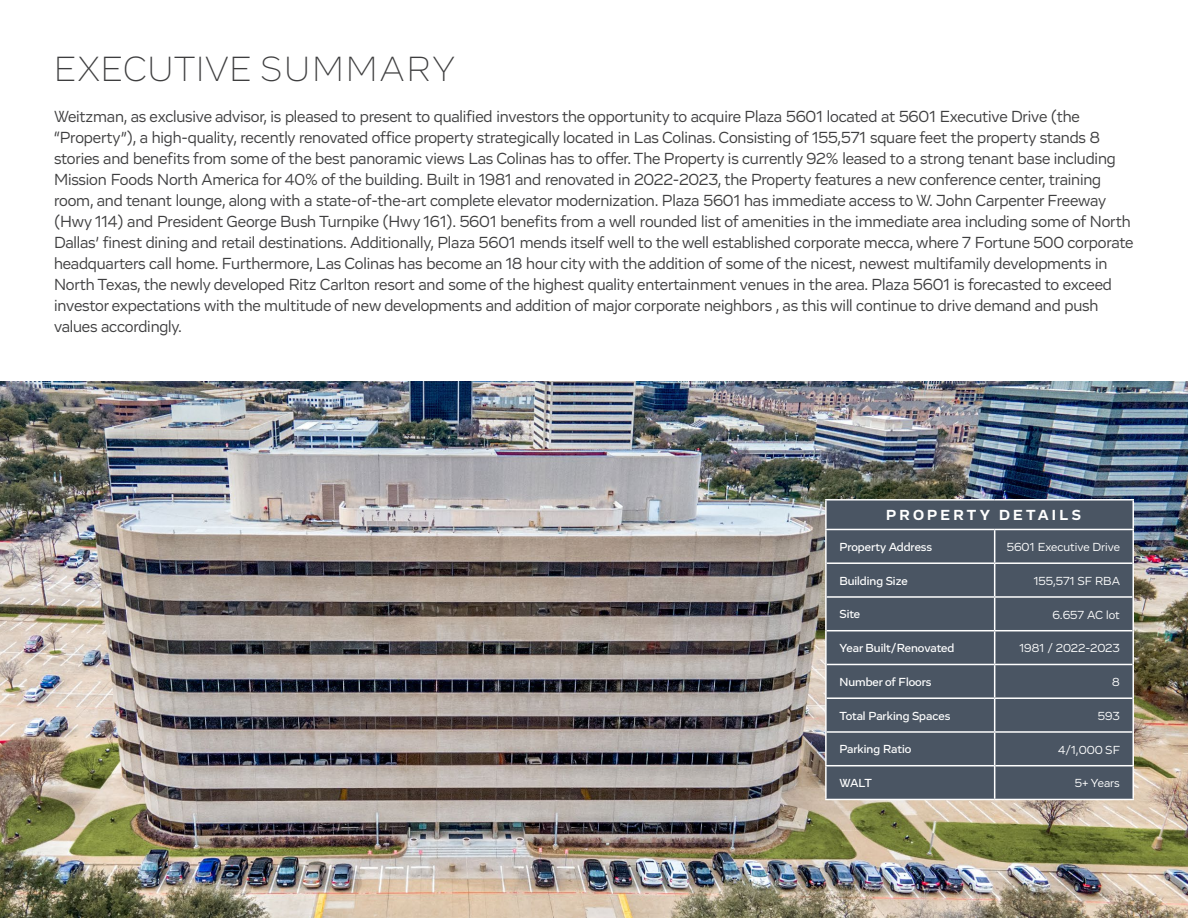
<style>
.page{position:relative;width:1188px;height:918px;background:#fff}
.page>*{position:absolute;margin:0;border:0;box-sizing:border-box;transform-origin:0 0}
.t1{font:200 36px "Vito";letter-spacing:.02em;color:#3e3e3f}
.t2{font:16.5px/21px "Vito";letter-spacing:-.01em;color:#3e3e3f}
.t3{font:700 15px "Vito";letter-spacing:.215em;color:#fff}
.t4{font:500 12px "Vito";color:#fff}
.t5{font:12px "Vito";letter-spacing:-.005em;color:#fff}
</style>
<div class="page">
<img style="left:0;top:381px;width:1188px;height:537px">
<div style="left:827px;top:501px;width:305px;height:298px;background:#4a5563"></div>
<hr style="left:825px;top:499px;width:170px;height:2px;background:#fff">
<hr style="left:825px;top:501px;width:2px;height:28px;background:#fff">
<hr style="left:995px;top:499px;width:139px;height:2px;background:#fff">
<hr style="left:1132px;top:501px;width:2px;height:28px;background:#fff">
<hr style="left:825px;top:529px;width:170px;height:1px;background:#fff">
<hr style="left:825px;top:530px;width:2px;height:33px;background:#fff">
<hr style="left:995px;top:529px;width:139px;height:1px;background:#fff">
<hr style="left:1132px;top:530px;width:2px;height:33px;background:#fff">
<hr style="left:825px;top:563px;width:2px;height:34px;background:#fff">
<hr style="left:1132px;top:563px;width:2px;height:34px;background:#fff">
<hr style="left:825px;top:597px;width:2px;height:34px;background:#fff">
<hr style="left:1132px;top:597px;width:2px;height:34px;background:#fff">
<hr style="left:825px;top:631px;width:2px;height:33px;background:#fff">
<hr style="left:1132px;top:631px;width:2px;height:33px;background:#fff">
<hr style="left:825px;top:664px;width:2px;height:34px;background:#fff">
<hr style="left:1132px;top:664px;width:2px;height:34px;background:#fff">
<hr style="left:825px;top:698px;width:2px;height:34px;background:#fff">
<hr style="left:1132px;top:698px;width:2px;height:34px;background:#fff">
<hr style="left:825px;top:732px;width:2px;height:33px;background:#fff">
<hr style="left:1132px;top:732px;width:2px;height:33px;background:#fff">
<hr style="left:825px;top:765px;width:169px;height:1px;background:#fff">
<hr style="left:825px;top:766px;width:2px;height:33px;background:#fff">
<hr style="left:995px;top:765px;width:139px;height:1px;background:#fff">
<hr style="left:1132px;top:766px;width:2px;height:33px;background:#fff">
<hr style="left:825px;top:799px;width:170px;height:1px;background:#fff">
<hr style="left:995px;top:799px;width:139px;height:1px;background:#fff">
<hr style="left:994px;top:530px;width:1px;height:32px;background:#fff">
<hr style="left:827px;top:562px;width:168px;height:2px;background:#fff">
<hr style="left:995px;top:562px;width:137px;height:2px;background:#fff">
<hr style="left:994px;top:564px;width:1px;height:32px;background:#fff">
<hr style="left:827px;top:596px;width:168px;height:2px;background:#fff">
<hr style="left:995px;top:596px;width:137px;height:2px;background:#fff">
<hr style="left:994px;top:598px;width:1px;height:32px;background:#fff">
<hr style="left:827px;top:630px;width:168px;height:1px;background:#fff">
<hr style="left:995px;top:630px;width:137px;height:1px;background:#fff">
<hr style="left:994px;top:631px;width:1px;height:33px;background:#fff">
<hr style="left:827px;top:664px;width:168px;height:1px;background:#fff">
<hr style="left:995px;top:664px;width:137px;height:1px;background:#fff">
<hr style="left:994px;top:665px;width:1px;height:32px;background:#fff">
<hr style="left:827px;top:697px;width:168px;height:2px;background:#fff">
<hr style="left:995px;top:697px;width:137px;height:2px;background:#fff">
<hr style="left:994px;top:699px;width:1px;height:32px;background:#fff">
<hr style="left:827px;top:731px;width:168px;height:2px;background:#fff">
<hr style="left:995px;top:731px;width:137px;height:2px;background:#fff">
<hr style="left:994px;top:733px;width:1px;height:33px;background:#fff">
<hr style="left:994px;top:766px;width:1px;height:33px;background:#fff">
<p class="t1" style="left:54px;top:48px;width:402px">EXECUTIVE SUMMARY</p>
<p class="t2" style="left:54px;top:106px;width:1081px">Weitzman, as exclusive advisor, is pleased to present to qualified investors the opportunity to acquire Plaza 5601 located at 5601 Executive Drive (the “Property”), a high-quality, recently renovated office property strategically located in Las Colinas. Consisting of 155,571 square feet the property stands 8 stories and benefits from some of the best panoramic views Las Colinas has to offer. The Property is currently 92% leased to a strong tenant base including Mission Foods North America for 40% of the building. Built in 1981 and renovated in 2022-2023, the Property features a new conference center, training room, and tenant lounge, along with a state-of-the-art complete elevator modernization. Plaza 5601 has immediate access to W. John Carpenter Freeway (Hwy 114) and President George Bush Turnpike (Hwy 161). 5601 benefits from a well rounded list of amenities in the immediate area including some of North Dallas’ finest dining and retail destinations. Additionally, Plaza 5601 mends itself well to the well established corporate mecca, where 7 Fortune 500 corporate headquarters call home. Furthermore, Las Colinas has become an 18 hour city with the addition of some of the nicest, newest multifamily developments in North Texas, the newly developed Ritz Carlton resort and some of the highest quality entertainment venues in the area. Plaza 5601 is forecasted to exceed investor expectations with the multitude of new developments and addition of major corporate neighbors , as this will continue to drive demand and push values accordingly.</p>
<p class="t3" style="left:886px;top:506px;width:196px">PROPERTY DETAILS</p>
<p class="t4" style="left:839px;top:539px;width:94px">Property Address</p>
<p class="t5" style="left:1007px;top:540px;width:115px">5601 Executive Drive</p>
<p class="t4" style="left:839px;top:573px;width:70px">Building Size</p>
<p class="t5" style="left:1033px;top:574px;width:88px">155,571 SF RBA</p>
<p class="t4" style="left:839px;top:607px;width:22px">Site</p>
<p class="t5" style="left:1052px;top:607px;width:69px">6.657 AC lot</p>
<p class="t4" style="left:839px;top:641px;width:117px">Year Built/Renovated</p>
<p class="t5" style="left:1019px;top:641px;width:102px">1981 / 2022-2023</p>
<p class="t4" style="left:839px;top:674px;width:94px">Number of Floors</p>
<p class="t5" style="left:1112px;top:675px;width:9px">8</p>
<p class="t4" style="left:839px;top:708px;width:112px">Total Parking Spaces</p>
<p class="t5" style="left:1098px;top:709px;width:23px">593</p>
<p class="t4" style="left:839px;top:742px;width:74px">Parking Ratio</p>
<p class="t5" style="left:1058px;top:742px;width:64px">4/1,000 SF</p>
<p class="t4" style="left:839px;top:776px;width:34px">WALT</p>
<p class="t5" style="left:1075px;top:776px;width:46px">5+ Years</p>
</div>
